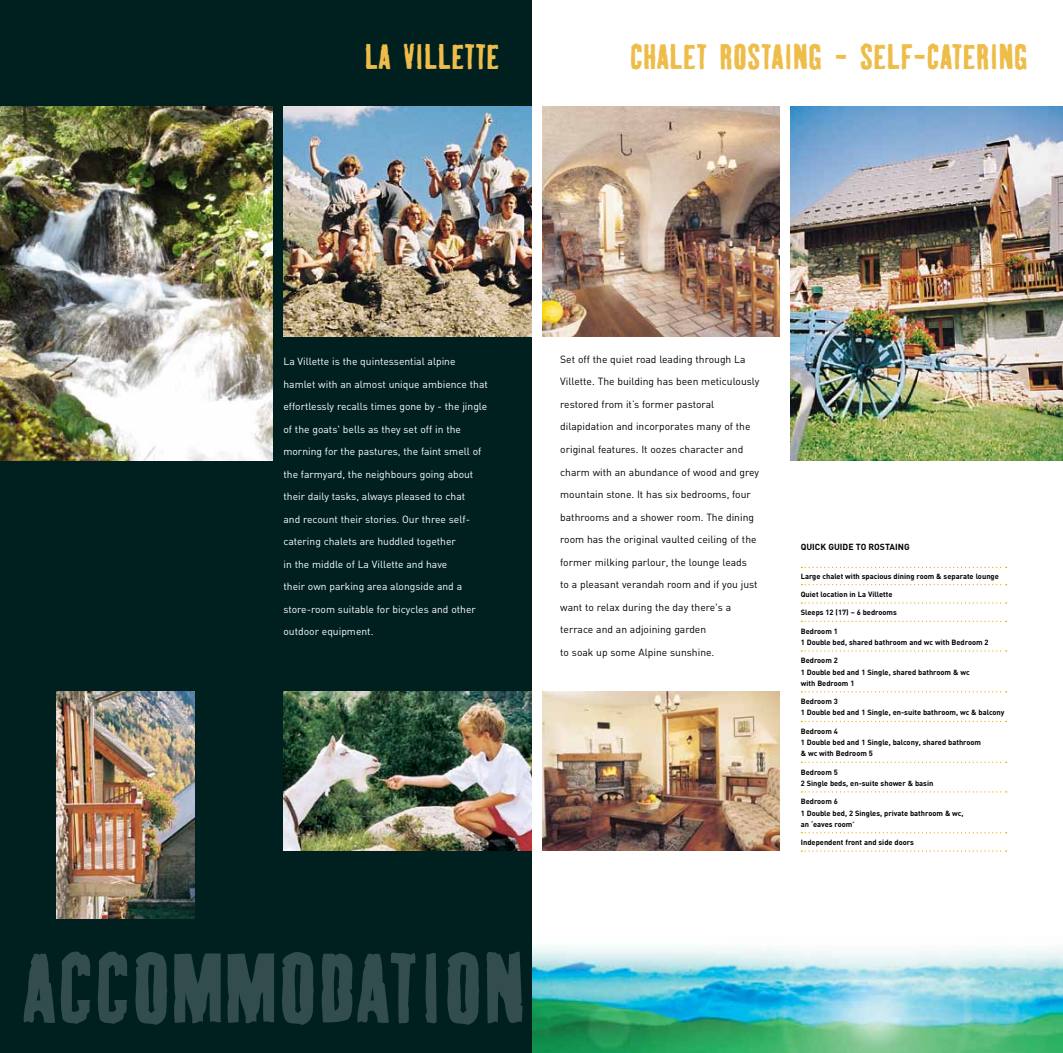
<style>
.page{position:relative;width:1063px;height:1053px;background:#fff}
.page>*{position:absolute;margin:0;border:0;box-sizing:border-box;transform-origin:0 0}
.t1{font:99.25px "Corrosion";color:#334c4d}
.t2{font:35.62px "Corrosion";color:#eebc49}
.t3{font:10.25px/22.5px "DIN";color:#000}
.t4{font:10.25px/22.5px "DIN";color:#fff}
.t5{font:700 8.75px "DIN";color:#000}
.t6{font:700 7.5px/11.2px "DIN";color:#000}
</style>
<div class="page">
<img style="left:531px;top:935px;width:532px;height:117px">
<div style="left:0;top:0;width:531px;height:1052px;background:#002020"></div>
<img style="left:542px;top:106px;width:238px;height:231px">
<img style="left:283px;top:106px;width:248px;height:231px">
<img style="left:0;top:106px;width:273px;height:355px">
<img style="left:57px;top:691px;width:138px;height:227px">
<img style="left:283px;top:691px;width:248px;height:159px">
<img style="left:542px;top:691px;width:238px;height:159px">
<img style="left:790px;top:106px;width:273px;height:355px">
<svg style="left:801px;top:566px;width:206px;height:2px"></svg>
<svg style="left:801px;top:584px;width:206px;height:1px"></svg>
<svg style="left:801px;top:602px;width:206px;height:1px"></svg>
<svg style="left:801px;top:620px;width:206px;height:2px"></svg>
<svg style="left:801px;top:650px;width:206px;height:1px"></svg>
<svg style="left:801px;top:691px;width:206px;height:1px"></svg>
<svg style="left:801px;top:720px;width:206px;height:2px"></svg>
<svg style="left:801px;top:761px;width:206px;height:1px"></svg>
<svg style="left:801px;top:791px;width:206px;height:1px"></svg>
<svg style="left:801px;top:832px;width:206px;height:1px"></svg>
<svg style="left:801px;top:850px;width:206px;height:1px"></svg>
<h2 class="t2" style="left:365px;top:36px;width:64px">LA VILLETTE</h2>
<h2 class="t2" style="left:630px;top:36px;width:335px">CHALET ROSTAING - SELF-CATERIN</h2>
<h2 class="t2" style="left:1014px;top:36px;width:15px">G</h2>
<p class="t4" style="left:283px;top:350px;width:206px">La Villette is the quintessential alpine hamlet with an almost unique ambience that effortlessly recalls times gone by - the jingle of the goats' bells as they set off in the morning for the pastures, the faint smell of the farmyard, the neighbours going about their daily tasks, always pleased to chat<br>and recount their stories. Our three self&shy;catering chalets are huddled together<br>in the middle of La Villette and have<br>their own parking area alongside and a store-room suitable for bicycles and other outdoor equipment.</p>
<p class="t3" style="left:560px;top:348px;width:201px">Set off the quiet road leading through La Villette. The building has been meticulously restored from it’s former pastoral dilapidation and incorporates many of the original features. It oozes character and charm with an abundance of wood and grey mountain stone. It has six bedrooms, four bathrooms and a shower room. The dining room has the original vaulted ceiling of the former milking parlour, the lounge leads<br>to a pleasant verandah room and if you just want to relax during the day there's a terrace and an adjoining garden<br>to soak up some Alpine sunshine.</p>
<h1 class="t1" style="left:21px;top:929px;width:504px">ACCOMMODATI ON</h1>
<p class="t5" style="left:801px;top:541px;width:110px">QUICK GUIDE TO ROSTAING</p>
<p class="t6" style="left:801px;top:570px;width:200px">Large chalet with spacious dining room &amp; separate lounge</p>
<p class="t6" style="left:801px;top:588px;width:93px">Quiet location in La Villette</p>
<p class="t6" style="left:801px;top:606px;width:98px">Sleeps 12 (17) – 6 bedrooms</p>
<p class="t6" style="left:801px;top:625px;width:189px">Bedroom 1<br>1 Double bed, shared bathroom and wc with Bedroom 2</p>
<p class="t6" style="left:801px;top:654px;width:170px">Bedroom 2<br>1 Double bed and 1 Single, shared bathroom &amp; wc with Bedroom 1</p>
<p class="t6" style="left:801px;top:695px;width:205px">Bedroom 3<br>1 Double bed and 1 Single, en-suite bathroom, wc &amp; balcony</p>
<p class="t6" style="left:801px;top:725px;width:182px">Bedroom 4<br>1 Double bed and 1 Single, balcony, shared bathroom &amp; wc with Bedroom 5</p>
<p class="t6" style="left:801px;top:766px;width:134px">Bedroom 5<br>2 Single beds, en-suite shower &amp; basin</p>
<p class="t6" style="left:801px;top:795px;width:164px">Bedroom 6<br>1 Double bed, 2 Singles, private bathroom &amp; wc, an ‘eaves room’</p>
<p class="t6" style="left:801px;top:836px;width:115px">Independent front and side doors</p>
</div>
